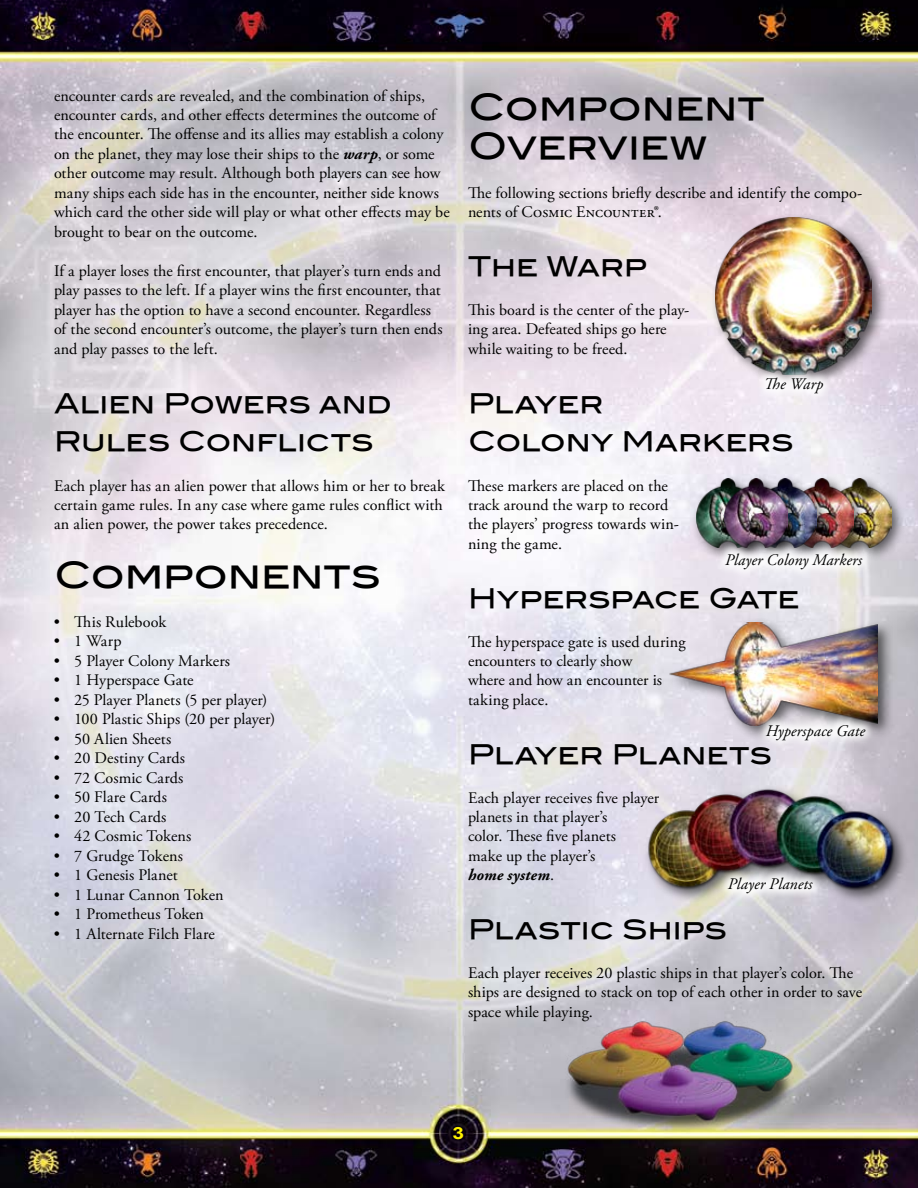
<style>
.page{position:relative;width:918px;height:1188px;background:#fff}
.page>*{position:absolute;margin:0;border:0;box-sizing:border-box;transform-origin:0 0}
.t1{font:36px/39px "Blair Md ITCTT Medium";letter-spacing:-.005em;color:#000}
.t2{font:27px/39px "Blair Md ITCTT Medium";color:#000}
.t3{font:700 16.8px "Arial";color:#fff200;scale:1.25 1}
.t4{font:16.2px/19.5px "Adobe Garamond Pro";letter-spacing:.005em;color:#000}
.t5{font:italic 16.2px "Adobe Garamond Pro";letter-spacing:.005em;color:#000}
.s1{font-weight:700;font-style:italic}
</style>
<div class="page">
<img style="left:0;top:0;width:918px;height:1188px">
<div style="left:710px;top:212px;width:184px;height:184px;background:#000;opacity:.6"></div>
<img style="left:715px;top:218px;width:157px;height:156px">
<div style="left:747px;top:358px;width:138px;height:69px;background:#fff;opacity:.75"></div>
<div style="left:755px;top:366px;width:125px;height:70px;background:#fff;opacity:.9"></div>
<div style="left:822px;top:473px;width:91px;height:97px;background:#000;opacity:.6"></div>
<img style="left:876px;top:478px;width:15px;height:57px">
<div style="left:785px;top:473px;width:91px;height:97px;background:#000;opacity:.6"></div>
<img style="left:838px;top:478px;width:16px;height:57px">
<div style="left:747px;top:473px;width:91px;height:97px;background:#000;opacity:.6"></div>
<img style="left:810px;top:478px;width:6px;height:57px">
<div style="left:691px;top:473px;width:90px;height:97px;background:#000;opacity:.6"></div>
<img style="left:696px;top:478px;width:23px;height:69px">
<div style="left:719px;top:473px;width:91px;height:97px;background:#000;opacity:.6"></div>
<img style="left:725px;top:478px;width:63px;height:57px">
<div style="left:706px;top:535px;width:212px;height:69px;background:#fff;opacity:.75"></div>
<div style="left:714px;top:542px;width:203px;height:71px;background:#fff;opacity:.9"></div>
<div style="left:664px;top:617px;width:236px;height:131px;background:#000;opacity:.6"></div>
<img style="left:670px;top:622px;width:208px;height:104px">
<div style="left:747px;top:705px;width:171px;height:69px;background:#fff;opacity:.75"></div>
<div style="left:754px;top:713px;width:164px;height:70px;background:#fff;opacity:.9"></div>
<div style="left:641px;top:783px;width:277px;height:141px;background:#000;opacity:.6"></div>
<img style="left:643px;top:781px;width:254px;height:113px">
<div style="left:709px;top:859px;width:162px;height:69px;background:#fff;opacity:.75"></div>
<div style="left:716px;top:867px;width:152px;height:70px;background:#fff;opacity:.9"></div>
<img style="left:556px;top:986px;width:244px;height:153px">
<p class="t4" style="left:54px;top:86px;width:397px">encounter cards are revealed, and the combination of ships, encounter cards, and other effects determines the outcome of the encounter. The offense and its allies may establish a colony on the planet, they may lose their ships to the <span class="s1">warp</span>, or some other outcome may result. Although both players can see how many ships each side has in the encounter, neither side knows which card the other side will play or what other effects may be brought to bear on the outcome.</p>
<p class="t4" style="left:54px;top:262px;width:390px">If a player loses the first encounter, that player’s turn ends and play passes to the left. If a player wins the first encounter, that player has the option to have a second encounter. Regardless of the second encounter’s outcome, the player’s turn then ends and play passes to the left.</p>
<h2 class="t2" style="left:54px;top:380px;width:339px">Alien Powers and<br>Rules Conflicts</h2>
<p class="t4" style="left:54px;top:476px;width:392px;text-align:justify">Each player has an alien power that allows him or her to break certain game rules. In any case where game rules conflict with an alien power, the power takes precedence.</p>
<h1 class="t1" style="left:54px;top:552px;width:328px">Components</h1>
<p class="t4" style="left:54px;top:613px;width:114px">• This Rulebook</p>
<p class="t4" style="left:54px;top:632px;width:69px">• 1 Warp</p>
<p class="t4" style="left:54px;top:652px;width:178px">• 5 Player Colony Markers</p>
<p class="t4" style="left:54px;top:671px;width:141px">• 1 Hyperspace Gate</p>
<p class="t4" style="left:54px;top:691px;width:215px">• 25 Player Planets (5 per player)</p>
<p class="t4" style="left:54px;top:710px;width:223px">• 100 Plastic Ships (20 per player)</p>
<p class="t4" style="left:54px;top:730px;width:119px">• 50 Alien Sheets</p>
<p class="t4" style="left:54px;top:749px;width:133px">• 20 Destiny Cards</p>
<p class="t4" style="left:54px;top:769px;width:131px">• 72 Cosmic Cards</p>
<p class="t4" style="left:54px;top:788px;width:114px">• 50 Flare Cards</p>
<p class="t4" style="left:54px;top:808px;width:114px">• 20 Tech Cards</p>
<p class="t4" style="left:54px;top:827px;width:139px">• 42 Cosmic Tokens</p>
<p class="t4" style="left:54px;top:847px;width:131px">• 7 Grudge Tokens</p>
<p class="t4" style="left:54px;top:866px;width:125px">• 1 Genesis Planet</p>
<p class="t4" style="left:54px;top:886px;width:171px">• 1 Lunar Cannon Token</p>
<p class="t4" style="left:54px;top:905px;width:152px">• 1 Prometheus Token</p>
<p class="t4" style="left:54px;top:925px;width:162px">• 1 Alternate Filch Flare</p>
<h1 class="t1" style="left:468px;top:84px;width:298px">Component<br>Overview</h1>
<p class="t4" style="left:468px;top:184px;width:396px">The following sections briefly describe and identify the compo&shy;nents of Cosmic Encounter®.</p>
<h2 class="t2" style="left:468px;top:244px;width:180px">The Warp</h2>
<p class="t4" style="left:468px;top:301px;width:223px">This board is the center of the play&shy;ing area. Defeated ships go here while waiting to be freed.</p>
<h2 class="t2" style="left:468px;top:380px;width:327px">Player<br>Colony Markers</h2>
<p class="t4" style="left:468px;top:476px;width:213px">These markers are placed on the track around the warp to record the players’ progress towards win&shy;ning the game.</p>
<h2 class="t2" style="left:468px;top:575px;width:333px">Hyperspace Gate</h2>
<p class="t4" style="left:468px;top:632px;width:219px">The hyperspace gate is used during encounters to clearly show<br>where and how an encounter is taking place.</p>
<h2 class="t2" style="left:468px;top:731px;width:305px">Player Planets</h2>
<p class="t4" style="left:468px;top:788px;width:193px">Each player receives five player planets in that player’s<br>color. These five planets<br>make up the player’s<br><span class="s1">home system</span>.</p>
<h2 class="t2" style="left:468px;top:907px;width:260px">Plastic Ships</h2>
<p class="t4" style="left:468px;top:964px;width:396px">Each player receives 20 plastic ships in that player’s color. The ships are designed to stack on top of each other in order to save space while playing.</p>
<p class="t5" style="left:764px;top:374px;width:61px">The Warp</p>
<p class="t5" style="left:725px;top:550px;width:138px">Player Colony Markers</p>
<p class="t5" style="left:766px;top:721px;width:101px">Hyperspace Gate</p>
<p class="t5" style="left:728px;top:875px;width:86px">Player Planets</p>
<p class="t3" style="left:452px;top:1122px;width:11px">3</p>
</div>
